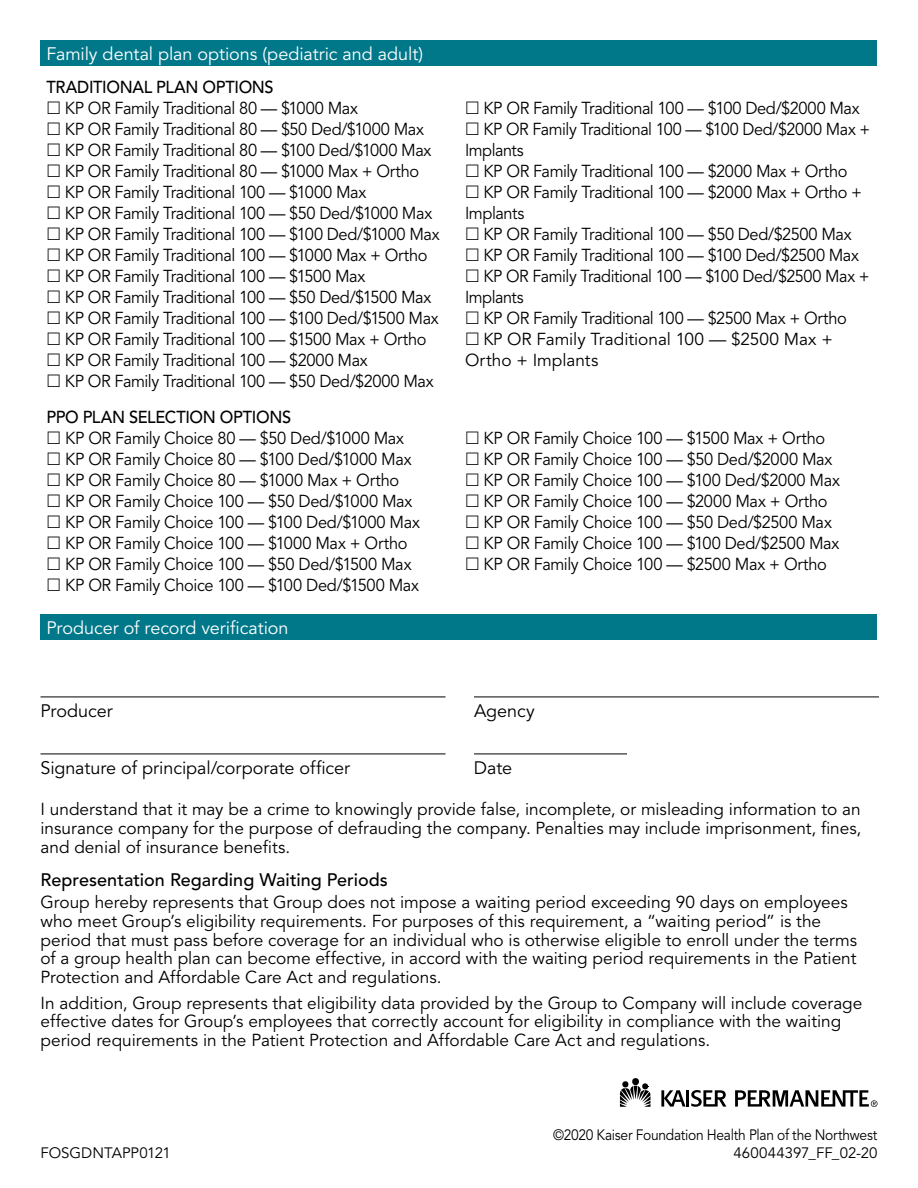
<style>
.page{position:relative;width:918px;height:1188px;background:#fff}
.page>*{position:absolute;margin:0;border:0;box-sizing:border-box;transform-origin:0 0}
.h2_bar{font:18px "Avenir LT Std";letter-spacing:-.005em;color:#fff}
.p_wol{font:18px "Avenir LT Std";letter-spacing:-.005em;color:#000}
.p_footnote{font:500 18px "Avenir LT Std";color:#000}
.li_checkbox{font:17.25px/21px "Avenir LT Std";letter-spacing:-.025em;color:#000;scale:.95 1}
.p_footnote-2{font:17.25px/18.8px "Avenir LT Std";color:#000}
.li_checkbox-2{font:17.25px/21px "Avenir LT Std";letter-spacing:-.025em;color:#000;scale:.94 1}
.li_checkbox-3{font:17.25px/21px "Avenir LT Std";color:#000;scale:.95 1}
.li_checkbox-4{font:500 17.25px "Avenir LT Std";letter-spacing:-.02em;color:#000;scale:.95 1}
.CEA_reg_FR{font:15px "Avenir LT Std";letter-spacing:-.015em;color:#000;scale:.92 1}
.CEA_reg_FR-2{font:15px "Avenir LT Std";letter-spacing:.01em;color:#000}
.CEA_reg_FR-3{font:15px "Avenir LT Std";letter-spacing:-.015em;color:#000}
</style>
<div class="page">
<div style="left:40px;top:615px;width:838px;height:25px;background:#00788a"></div>
<hr style="left:40px;top:697px;width:406px;height:1px;background:#000">
<hr style="left:474px;top:697px;width:405px;height:1px;background:#000">
<hr style="left:40px;top:754px;width:406px;height:1px;background:#000">
<hr style="left:474px;top:754px;width:153px;height:1px;background:#000">
<svg style="left:620px;top:1081px;width:31px;height:26px"></svg>
<div style="left:632px;top:1078px;width:7px;height:7px;background:#000;border-radius:50%"></div>
<svg style="left:661px;top:1090px;width:65px;height:17px"></svg>
<svg style="left:735px;top:1090px;width:143px;height:17px"></svg>
<div style="left:40px;top:40px;width:838px;height:26px;background:#00788a"></div>
<p class="h2_bar" style="left:46px;top:43px;width:378px">Family dental plan options (pediatric and adult)</p>
<p class="li_checkbox-4" style="left:46px;top:77px;width:241px">TRADITIONAL PLAN OPTIONS</p>
<p class="li_checkbox" style="left:65px;top:98px;width:310px">KP OR Family Traditional 80 — $1000 Max</p>
<p class="li_checkbox" style="left:65px;top:119px;width:380px">KP OR Family Traditional 80 — $50 Ded/$1000 Max</p>
<p class="li_checkbox" style="left:65px;top:140px;width:388px">KP OR Family Traditional 80 — $100 Ded/$1000 Max</p>
<p class="li_checkbox" style="left:65px;top:161px;width:374px">KP OR Family Traditional 80 — $1000 Max + Ortho</p>
<p class="li_checkbox" style="left:65px;top:182px;width:319px">KP OR Family Traditional 100 — $1000 Max</p>
<p class="li_checkbox" style="left:65px;top:203px;width:388px">KP OR Family Traditional 100 — $50 Ded/$1000 Max</p>
<p class="li_checkbox" style="left:65px;top:224px;width:396px">KP OR Family Traditional 100 — $100 Ded/$1000 Max</p>
<p class="li_checkbox" style="left:65px;top:245px;width:383px">KP OR Family Traditional 100 — $1000 Max + Ortho</p>
<p class="li_checkbox" style="left:65px;top:266px;width:318px">KP OR Family Traditional 100 — $1500 Max</p>
<p class="li_checkbox" style="left:65px;top:287px;width:387px">KP OR Family Traditional 100 — $50 Ded/$1500 Max</p>
<p class="li_checkbox" style="left:65px;top:308px;width:395px">KP OR Family Traditional 100 — $100 Ded/$1500 Max</p>
<p class="li_checkbox" style="left:65px;top:329px;width:382px">KP OR Family Traditional 100 — $1500 Max + Ortho</p>
<p class="li_checkbox" style="left:65px;top:350px;width:320px">KP OR Family Traditional 100 — $2000 Max</p>
<p class="li_checkbox" style="left:65px;top:371px;width:390px">KP OR Family Traditional 100 — $50 Ded/$2000 Max</p>
<p class="li_checkbox-4" style="left:46px;top:407px;width:259px">PPO PLAN SELECTION OPTIONS</p>
<p class="li_checkbox" style="left:65px;top:428px;width:359px">KP OR Family Choice 80 — $50 Ded/$1000 Max</p>
<p class="li_checkbox" style="left:65px;top:449px;width:367px">KP OR Family Choice 80 — $100 Ded/$1000 Max</p>
<p class="li_checkbox" style="left:65px;top:470px;width:353px">KP OR Family Choice 80 — $1000 Max + Ortho</p>
<p class="li_checkbox" style="left:65px;top:491px;width:367px">KP OR Family Choice 100 — $50 Ded/$1000 Max</p>
<p class="li_checkbox" style="left:65px;top:512px;width:375px">KP OR Family Choice 100 — $100 Ded/$1000 Max</p>
<p class="li_checkbox" style="left:65px;top:533px;width:362px">KP OR Family Choice 100 — $1000 Max + Ortho</p>
<p class="li_checkbox" style="left:65px;top:554px;width:366px">KP OR Family Choice 100 — $50 Ded/$1500 Max</p>
<p class="li_checkbox" style="left:65px;top:575px;width:374px">KP OR Family Choice 100 — $100 Ded/$1500 Max</p>
<p class="h2_bar" style="left:46px;top:618px;width:244px">Producer of record verification</p>
<p class="li_checkbox" style="left:483px;top:98px;width:398px">KP OR Family Traditional 100 — $100 Ded/$2000 Max</p>
<p class="li_checkbox-2" style="left:465px;top:119px;width:433px;text-indent:18px">KP OR Family Traditional 100 — $100 Ded/$2000 Max +<br>Implants</p>
<p class="li_checkbox" style="left:483px;top:161px;width:385px">KP OR Family Traditional 100 — $2000 Max + Ortho</p>
<p class="li_checkbox" style="left:465px;top:182px;width:419px;text-indent:18px">KP OR Family Traditional 100 — $2000 Max + Ortho +<br>Implants</p>
<p class="li_checkbox" style="left:483px;top:224px;width:389px">KP OR Family Traditional 100 — $50 Ded/$2500 Max</p>
<p class="li_checkbox" style="left:483px;top:245px;width:397px">KP OR Family Traditional 100 — $100 Ded/$2500 Max</p>
<p class="li_checkbox-2" style="left:465px;top:266px;width:432px;text-indent:18px">KP OR Family Traditional 100 — $100 Ded/$2500 Max +<br>Implants</p>
<p class="li_checkbox" style="left:483px;top:308px;width:384px">KP OR Family Traditional 100 — $2500 Max + Ortho</p>
<p class="li_checkbox-3" style="left:465px;top:329px;width:389px;text-indent:18px">KP OR Family Traditional 100 — $2500 Max +<br>Ortho + Implants</p>
<p class="li_checkbox" style="left:484px;top:428px;width:361px">KP OR Family Choice 100 — $1500 Max + Ortho</p>
<p class="li_checkbox" style="left:484px;top:449px;width:369px">KP OR Family Choice 100 — $50 Ded/$2000 Max</p>
<p class="li_checkbox" style="left:484px;top:470px;width:377px">KP OR Family Choice 100 — $100 Ded/$2000 Max</p>
<p class="li_checkbox" style="left:484px;top:491px;width:364px">KP OR Family Choice 100 — $2000 Max + Ortho</p>
<p class="li_checkbox" style="left:484px;top:512px;width:368px">KP OR Family Choice 100 — $50 Ded/$2500 Max</p>
<p class="li_checkbox" style="left:484px;top:533px;width:376px">KP OR Family Choice 100 — $100 Ded/$2500 Max</p>
<p class="li_checkbox" style="left:484px;top:554px;width:363px">KP OR Family Choice 100 — $2500 Max + Ortho</p>
<p class="p_wol" style="left:40px;top:700px;width:74px">Producer</p>
<p class="p_wol" style="left:474px;top:700px;width:62px">Agency</p>
<p class="p_wol" style="left:40px;top:757px;width:311px">Signature of principal/corporate officer</p>
<p class="p_wol" style="left:474px;top:757px;width:40px">Date</p>
<p class="p_footnote-2" style="left:40px;top:800px;width:822px;line-height:19.2px;text-align:justify">I understand that it may be a crime to knowingly provide false, incomplete, or misleading information to an insurance company for the purpose of defrauding the company. Penalties may include imprisonment, fines, and denial of insurance benefits.</p>
<p class="p_footnote" style="left:40px;top:870px;width:349px">Representation Regarding Waiting Periods</p>
<p class="p_footnote-2" style="left:40px;top:893px;width:818px">Group hereby represents that Group does not impose a waiting period exceeding 90 days on employees who meet Group’s eligibility requirements. For purposes of this requirement, a “waiting period” is the period that must pass before coverage for an individual who is otherwise eligible to enroll under the terms of a group health plan can become effective, in accord with the waiting period requirements in the Patient Protection and Affordable Care Act and regulations.</p>
<p class="p_footnote-2" style="left:40px;top:994px;width:823px">In addition, Group represents that eligibility data provided by the Group to Company will include coverage effective dates for Group’s employees that correctly account for eligibility in compliance with the waiting period requirements in the Patient Protection and Affordable Care Act and regulations.</p>
<p class="CEA_reg_FR" style="left:553px;top:1126px;width:354px">©2020 Kaiser Foundation Health Plan of the Northwest</p>
<p class="CEA_reg_FR-3" style="left:40px;top:1144px;width:132px">FOSGDNTAPP0121</p>
<p class="CEA_reg_FR-2" style="left:733px;top:1144px;width:146px">460044397_FF_02-20</p>
</div>
